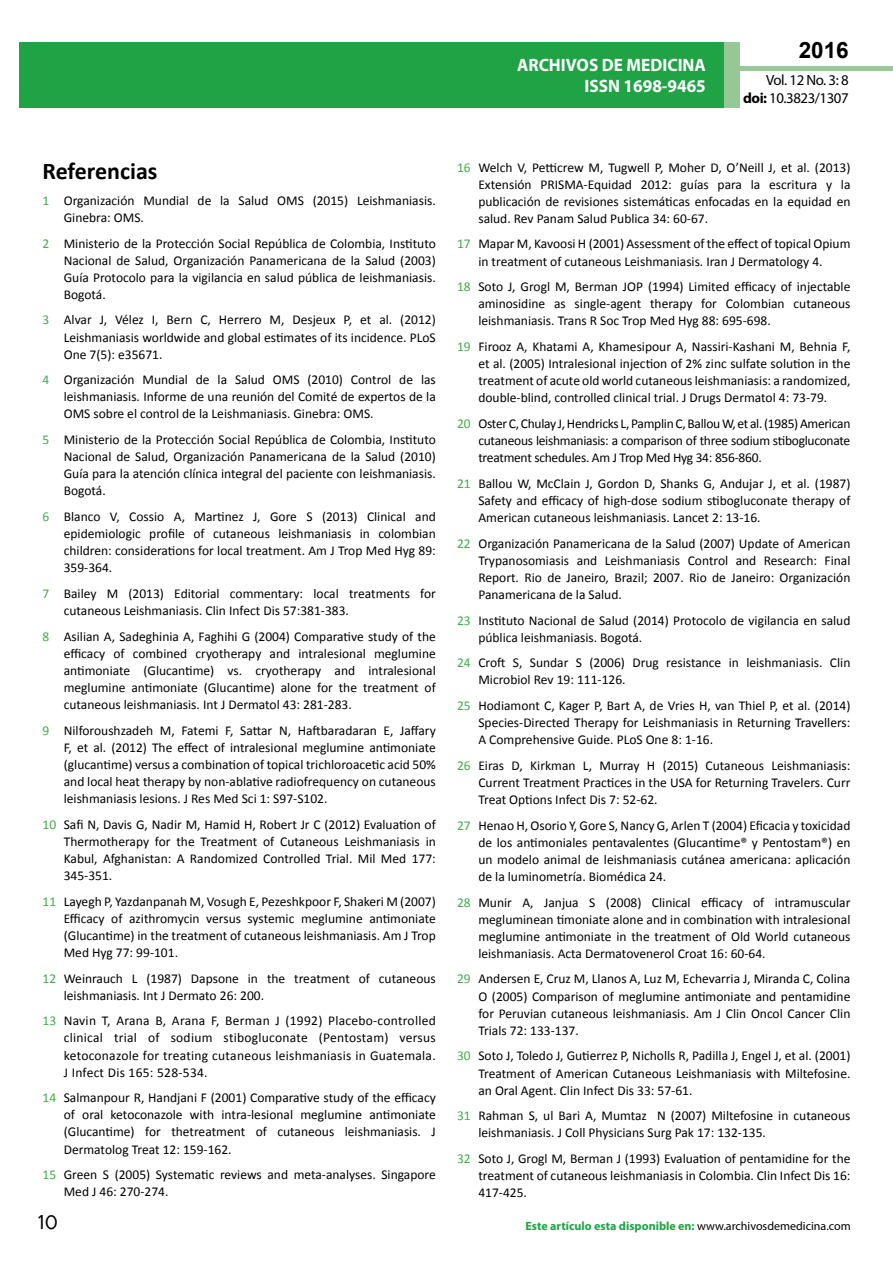
<style>
.page{position:relative;width:893px;height:1263px;background:#fff}
.page>*{position:absolute;margin:0;border:0;box-sizing:border-box;transform-origin:0 0}
.t1{font:25.5px "Tunga";color:#000}
.t2{font:700 24px "Calibri";color:#000}
.t3{font:700 22.5px "Arial";color:#000}
.t4{font:700 18px/21.6px "Myriad Pro";color:#fff;text-align:right;scale:.96 1}
.t5{font:14.85px/17.9px "Myriad Pro";letter-spacing:-.03em;color:#000;text-align:right}
.t6{font:13.5px/17.1px "Calibri";color:#000;text-align:justify}
.t7{font:700 12px "Myriad Pro";color:#1fa345}
.s1{font-weight:700}
.s2{color:#41ad49}
.s3{color:#1da34a}
.s4{font-weight:400;color:#000}
</style>
<div class="page">
<div style="left:722px;top:66px;width:171px;height:5px;background:#96c996"></div>
<div style="left:19px;top:42px;width:706px;height:66px;background:#1fa345"></div>
<div style="left:725px;top:42px;width:15px;height:66px;background:#96c896"></div>
<h3 class="t4" style="left:517px;top:53px;width:198px">ARCHIVOS DE MEDICINA<br>ISSN 1698-9465</h3>
<h3 class="t3" style="left:799px;top:35px;width:52px">2016</h3>
<p class="t5" style="left:743px;top:71px;width:107px">Vol. 12 No. 3: 8 <span class="s1">doi:</span> 10.3823/1307</p>
<h2 class="t2" style="left:43px;top:156px;width:116px">Referencias</h2>
<p class="t6" style="left:64px;top:192px;width:374px;text-indent:-21px"><span class="s2">1</span> Organización Mundial de la Salud OMS (2015) Leishmaniasis.<br>Ginebra: OMS.</p>
<p class="t6" style="left:64px;top:234px;width:374px;text-indent:-21px"><span class="s2">2</span> Ministerio de la Protección Social República de Colombia, Instituto Nacional de Salud, Organización Panamericana de la Salud (2003)<br>Guía Protocolo para la vigilancia en salud pública de leishmaniasis.<br>Bogotá.</p>
<p class="t6" style="left:64px;top:311px;width:374px;text-indent:-21px"><span class="s2">3</span> Alvar J, Vélez I, Bern C, Herrero M, Desjeux P, et al. (2012)<br>Leishmaniasis worldwide and global estimates of its incidence. PLoS One 7(5): e35671.</p>
<p class="t6" style="left:64px;top:371px;width:374px;text-indent:-21px"><span class="s2">4</span> Organización Mundial de la Salud OMS (2010) Control de las leishmaniasis. Informe de una reunión del Comité de expertos de la OMS sobre el control de la Leishmaniasis. Ginebra: OMS.</p>
<p class="t6" style="left:64px;top:431px;width:374px;text-indent:-21px"><span class="s2">5</span> Ministerio de la Protección Social República de Colombia, Instituto Nacional de Salud, Organización Panamericana de la Salud (2010)<br>Guía para la atención clínica integral del paciente con leishmaniasis.<br>Bogotá.</p>
<p class="t6" style="left:64px;top:508px;width:374px;text-indent:-21px"><span class="s2">6</span> Blanco V, Cossio A, Martinez J, Gore S (2013) Clinical and epidemiologic profile of cutaneous leishmaniasis in colombian children: considerations for local treatment. Am J Trop Med Hyg 89:<br>359-364.</p>
<p class="t6" style="left:64px;top:585px;width:374px;text-indent:-21px"><span class="s2">7</span> Bailey M (2013) Editorial commentary: local treatments for cutaneous Leishmaniasis. Clin Infect Dis 57:381-383.</p>
<p class="t6" style="left:64px;top:628px;width:374px;text-indent:-21px"><span class="s2">8</span> Asilian A, Sadeghinia A, Faghihi G (2004) Comparative study of the efficacy of combined cryotherapy and intralesional meglumine antimoniate (Glucantime) vs. cryotherapy and intralesional meglumine antimoniate (Glucantime) alone for the treatment of cutaneous leishmaniasis. Int J Dermatol 43: 281-283.</p>
<p class="t6" style="left:64px;top:722px;width:374px;text-indent:-21px"><span class="s2">9</span> Nilforoushzadeh M, Fatemi F, Sattar N, Haftbaradaran E, Jaffary F, et al. (2012) The effect of intralesional meglumine antimoniate (glucantime) versus a combination of topical trichloroacetic acid 50% and local heat therapy by non-ablative radiofrequency on cutaneous leishmaniasis lesions. J Res Med Sci 1: S97-S102.</p>
<p class="t6" style="left:64px;top:816px;width:374px;text-indent:-21px"><span class="s2">10</span> Safi N, Davis G, Nadir M, Hamid H, Robert Jr C (2012) Evaluation of Thermotherapy for the Treatment of Cutaneous Leishmaniasis in Kabul, Afghanistan: A Randomized Controlled Trial. Mil Med 177:<br>345-351.</p>
<p class="t6" style="left:64px;top:893px;width:374px;text-indent:-21px"><span class="s2">11</span> Layegh P, Yazdanpanah M, Vosugh E, Pezeshkpoor F, Shakeri M (2007)<br>Efficacy of azithromycin versus systemic meglumine antimoniate (Glucantime) in the treatment of cutaneous leishmaniasis. Am J Trop Med Hyg 77: 99-101.</p>
<p class="t6" style="left:64px;top:970px;width:374px;text-indent:-21px"><span class="s2">12</span> Weinrauch L (1987) Dapsone in the treatment of cutaneous leishmaniasis. Int J Dermato 26: 200.</p>
<p class="t6" style="left:64px;top:1012px;width:374px;text-indent:-21px"><span class="s2">13</span> Navin T, Arana B, Arana F, Berman J (1992) Placebo-controlled clinical trial of sodium stibogluconate (Pentostam) versus ketoconazole for treating cutaneous leishmaniasis in Guatemala.<br>J Infect Dis 165: 528-534.</p>
<p class="t6" style="left:64px;top:1089px;width:374px;text-indent:-21px"><span class="s2">14</span> Salmanpour R, Handjani F (2001) Comparative study of the efficacy of oral ketoconazole with intra-lesional meglumine antimoniate (Glucantime) for thetreatment of cutaneous leishmaniasis. J Dermatolog Treat 12: 159-162.</p>
<p class="t6" style="left:64px;top:1166px;width:374px;text-indent:-21px"><span class="s2">15</span> Green S (2005) Systematic reviews and meta-analyses. Singapore<br>Med J 46: 270-274.</p>
<p class="t6" style="left:478px;top:159px;width:374px;text-indent:-21px"><span class="s2">16</span> Welch V, Petticrew M, Tugwell P, Moher D, O’Neill J, et al. (2013)<br>Extensión PRISMA-Equidad 2012: guías para la escritura y la publicación de revisiones sistemáticas enfocadas en la equidad en salud. Rev Panam Salud Publica 34: 60-67.</p>
<p class="t6" style="left:457px;top:235px;width:395px;text-align:center"><span class="s2">17</span> Mapar M, Kavoosi H (2001) Assessment of the effect of topical Opium in treatment of cutaneous Leishmaniasis. Iran J Dermatology 4.</p>
<p class="t6" style="left:478px;top:278px;width:374px;text-indent:-21px"><span class="s2">18</span> Soto J, Grogl M, Berman JOP (1994) Limited efficacy of injectable aminosidine as single-agent therapy for Colombian cutaneous leishmaniasis. Trans R Soc Trop Med Hyg 88: 695-698.</p>
<p class="t6" style="left:478px;top:338px;width:374px;text-indent:-21px"><span class="s2">19</span> Firooz A, Khatami A, Khamesipour A, Nassiri-Kashani M, Behnia F, et al. (2005) Intralesional injection of 2% zinc sulfate solution in the treatment of acute old world cutaneous leishmaniasis: a randomized, double-blind, controlled clinical trial. J Drugs Dermatol 4: 73-79.</p>
<p class="t6" style="left:478px;top:415px;width:373px;text-indent:-21px"><span class="s2">20</span> Oster C, Chulay J, Hendricks L, Pamplin C, Ballou W, et al. (1985) American cutaneous leishmaniasis: a comparison of three sodium stibogluconate treatment schedules. Am J Trop Med Hyg 34: 856-860.</p>
<p class="t6" style="left:478px;top:475px;width:374px;text-indent:-21px"><span class="s2">21</span> Ballou W, McClain J, Gordon D, Shanks G, Andujar J, et al. (1987)<br>Safety and efficacy of high-dose sodium stibogluconate therapy of American cutaneous leishmaniasis. Lancet 2: 13-16.</p>
<p class="t6" style="left:478px;top:535px;width:374px;text-indent:-21px"><span class="s2">22</span> Organización Panamericana de la Salud (2007) Update of American Trypanosomiasis and Leishmaniasis Control and Research: Final Report. Rio de Janeiro, Brazil; 2007. Rio de Janeiro: Organización Panamericana de la Salud.</p>
<p class="t6" style="left:478px;top:611px;width:374px;text-indent:-21px"><span class="s2">23</span> Instituto Nacional de Salud (2014) Protocolo de vigilancia en salud pública leishmaniasis. Bogotá.</p>
<p class="t6" style="left:478px;top:654px;width:374px;text-indent:-21px"><span class="s2">24</span> Croft S, Sundar S (2006) Drug resistance in leishmaniasis. Clin<br>Microbiol Rev 19: 111-126.</p>
<p class="t6" style="left:478px;top:697px;width:374px;text-indent:-21px"><span class="s2">25</span> Hodiamont C, Kager P, Bart A, de Vries H, van Thiel P, et al. (2014)<br>Species-Directed Therapy for Leishmaniasis in Returning Travellers:<br>A Comprehensive Guide. PLoS One 8: 1-16.</p>
<p class="t6" style="left:478px;top:757px;width:374px;text-indent:-21px"><span class="s2">26</span> Eiras D, Kirkman L, Murray H (2015) Cutaneous Leishmaniasis:<br>Current Treatment Practices in the USA for Returning Travelers. Curr Treat Options Infect Dis 7: 52-62.</p>
<p class="t6" style="left:478px;top:817px;width:374px;text-indent:-21px"><span class="s2">27</span> Henao H, Osorio Y, Gore S, Nancy G, Arlen T (2004) Eficacia y toxicidad de los antimoniales pentavalentes (Glucantime® y Pentostam®) en un modelo animal de leishmaniasis cutánea americana: aplicación de la luminometría. Biomédica 24.</p>
<p class="t6" style="left:478px;top:893px;width:374px;text-indent:-21px"><span class="s2">28</span> Munir A, Janjua S (2008) Clinical efficacy of intramuscular megluminean timoniate alone and in combination with intralesional meglumine antimoniate in the treatment of Old World cutaneous leishmaniasis. Acta Dermatovenerol Croat 16: 60-64.</p>
<p class="t6" style="left:478px;top:970px;width:374px;text-indent:-21px"><span class="s2">29</span> Andersen E, Cruz M, Llanos A, Luz M, Echevarria J, Miranda C, Colina O (2005) Comparison of meglumine antimoniate and pentamidine for Peruvian cutaneous leishmaniasis. Am J Clin Oncol Cancer Clin Trials 72: 133-137.</p>
<p class="t6" style="left:478px;top:1047px;width:374px;text-indent:-21px"><span class="s2">30</span> Soto J, Toledo J, Gutierrez P, Nicholls R, Padilla J, Engel J, et al. (2001)<br>Treatment of American Cutaneous Leishmaniasis with Miltefosine. an Oral Agent. Clin Infect Dis 33: 57-61.</p>
<p class="t6" style="left:478px;top:1107px;width:374px;text-indent:-21px"><span class="s2">31</span> Rahman S, ul Bari A, Mumtaz N (2007) Miltefosine in cutaneous leishmaniasis. J Coll Physicians Surg Pak 17: 132-135.</p>
<p class="t6" style="left:478px;top:1150px;width:374px;text-indent:-21px"><span class="s2">32</span> Soto J, Grogl M, Berman J (1993) Evaluation of pentamidine for the treatment of cutaneous leishmaniasis in Colombia. Clin Infect Dis 16:<br>417-425.</p>
<h1 class="t1" style="left:38px;top:1205px;width:22px">10</h1>
<p class="t7" style="left:525px;top:1218px;width:327px">Este artículo esta disp<span class="s3">oni</span>ble en: <span class="s4">www.archivosdemedicina.com</span></p>
</div>
